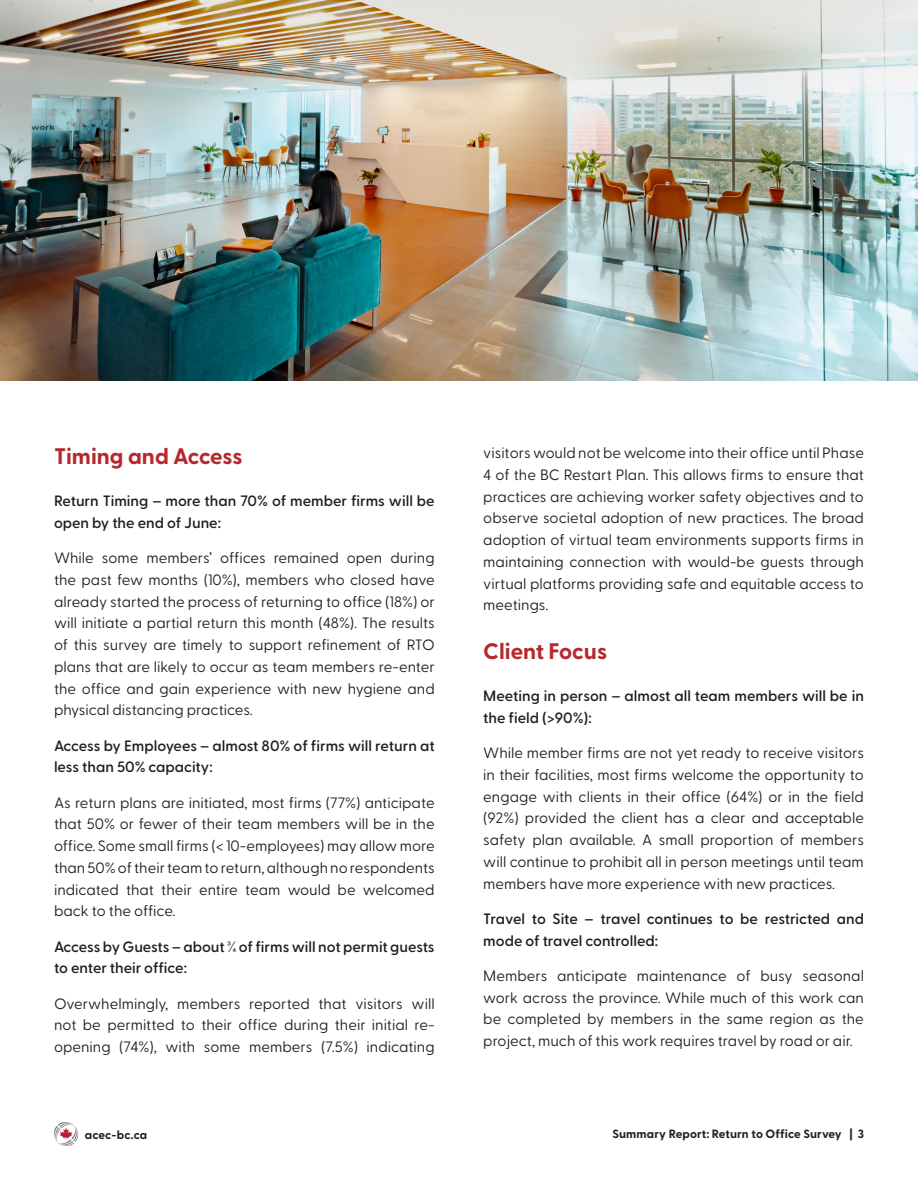
<style>
.page{position:relative;width:918px;height:1188px;background:#fff}
.page>*{position:absolute;margin:0;border:0;box-sizing:border-box;transform-origin:0 0}
.Head_1{font:700 22.5px "Greycliff CF";color:#b6282d}
.Body{font:15px/21.8px "Greycliff CF";color:#231f20;text-align:justify}
.Debi_Bold{font:600 15px/21.8px "Greycliff CF";color:#231f20}
.Body-2{font:600 15px/21.8px "Greycliff CF";color:#231f20}
.t1{font:700 12px "Greycliff CF";letter-spacing:.01em;color:#231f20}
</style>
<div class="page">
<svg style="left:54px;top:1122px;width:24px;height:24px"></svg>
<img style="left:0;top:0;width:918px;height:380px">
<p class="Head_1" style="left:54px;top:443px;width:190px">Timing and Access</p>
<p class="Debi_Bold" style="left:54px;top:490px;width:382px">Return Timing – more than 70% of member firms will be open by the end of June:</p>
<p class="Body" style="left:54px;top:547px;width:382px">While some members’ offices remained open during the past few months (10%), members who closed have already started the process of returning to office (18%) or will initiate a partial return this month (48%). The results of this survey are timely to support refinement of RTO plans that are likely to occur as team members re-enter the office and gain experience with new hygiene and physical distancing practices.</p>
<p class="Body-2" style="left:54px;top:735px;width:382px">Access by Employees – almost 80% of firms will return at less than 50% capacity:</p>
<p class="Body" style="left:54px;top:792px;width:382px">As return plans are initiated, most firms (77%) anticipate that 50% or fewer of their team members will be in the office. Some small firms (&lt; 10-employees) may allow more than 50% of their team to return, although no respondents indicated that their entire team would be welcomed back to the office.</p>
<p class="Body-2" style="left:54px;top:936px;width:382px">Access by Guests – about ¾ of firms will not permit guests to enter their office:</p>
<p class="Body" style="left:54px;top:993px;width:382px">Overwhelmingly, members reported that visitors will not be permitted to their office during their initial re&shy;opening (74%), with some members (7.5%) indicating</p>
<p class="Body" style="left:483px;top:442px;width:382px">visitors would not be welcome into their office until Phase 4 of the BC Restart Plan. This allows firms to ensure that practices are achieving worker safety objectives and to observe societal adoption of new practices. The broad adoption of virtual team environments supports firms in maintaining connection with would-be guests through virtual platforms providing safe and equitable access to meetings.</p>
<p class="Head_1" style="left:483px;top:638px;width:125px">Client Focus</p>
<p class="Debi_Bold" style="left:483px;top:685px;width:382px">Meeting in person – almost all team members will be in the field (&gt;90%):</p>
<p class="Body" style="left:483px;top:742px;width:382px">While member firms are not yet ready to receive visitors in their facilities, most firms welcome the opportunity to engage with clients in their office (64%) or in the field (92%) provided the client has a clear and acceptable safety plan available. A small proportion of members will continue to prohibit all in person meetings until team members have more experience with new practices.</p>
<p class="Debi_Bold" style="left:483px;top:908px;width:382px">Travel to Site – travel continues to be restricted and mode of travel controlled:</p>
<p class="Body" style="left:483px;top:965px;width:382px">Members anticipate maintenance of busy seasonal work across the province. While much of this work can be completed by members in the same region as the project, much of this work requires travel by road or air.</p>
<p class="t1" style="left:85px;top:1127px;width:64px">acec-bc.ca</p>
<p class="t1" style="left:612px;top:1127px;width:253px">Summary Report: Return to Office Survey | 3</p>
</div>
